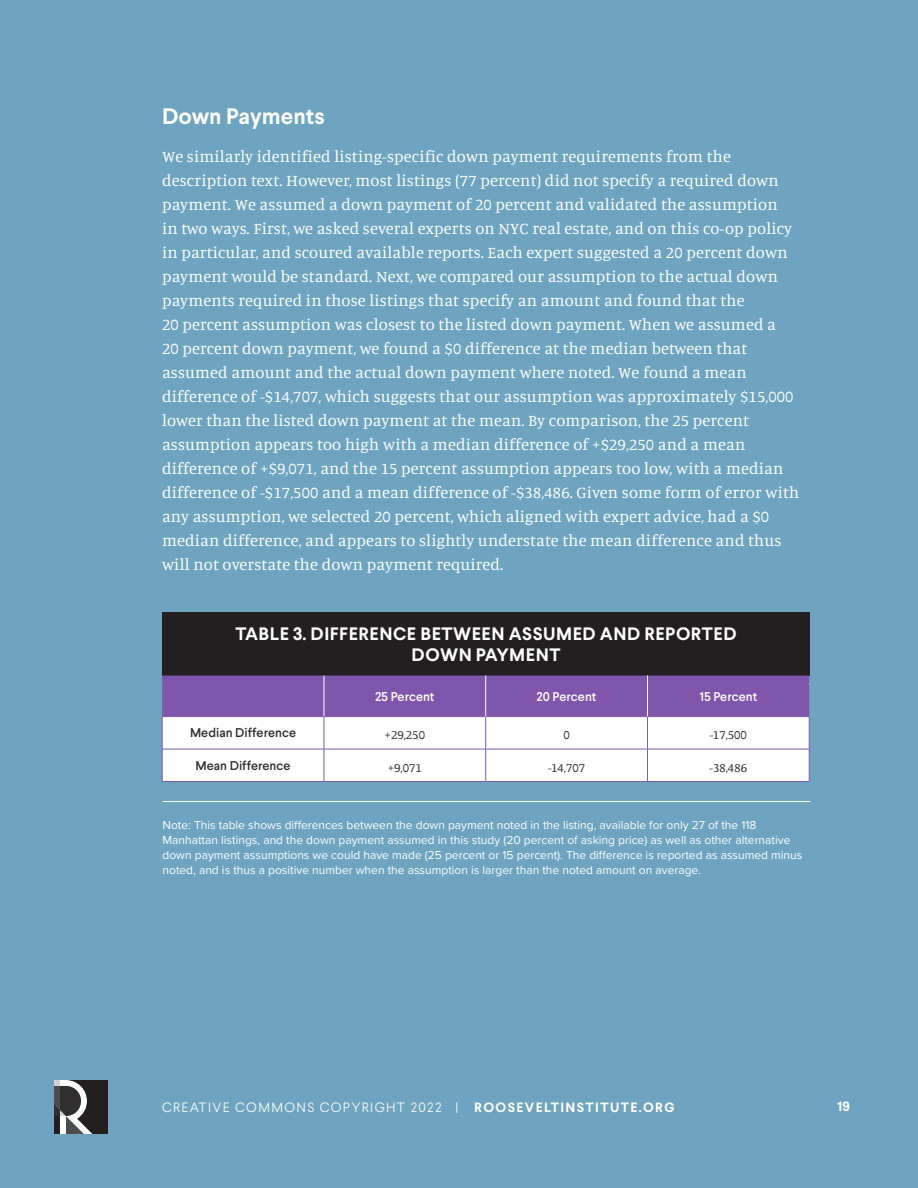
<style>
.page{position:relative;width:918px;height:1188px;background:#6ea4bf}
.page>*{position:absolute;margin:0;border:0;box-sizing:border-box;transform-origin:0 0}
.Header_3{font:700 22.5px "Larsseit";color:#fff}
.t1{font:700 18px/21px "Larsseit";letter-spacing:.03em;color:#fff;text-align:center}
.Body_Text_1{font:16.5px/24px "Manuale";letter-spacing:.01em;color:#fff}
.t2{font:300 13.5px "Larsseit";letter-spacing:.1em;color:#fff}
.t3{font:700 13.5px "Larsseit";color:#fff}
.t4{font:12.75px "Manuale";color:#2d2b2d}
.t5{font:500 12.75px "Larsseit";color:#2d2b2d}
.t6{font:500 12.75px "Larsseit";color:#fff}
.Source_Caption{font:12px/15px "Proxima Nova";color:#fff}
.s1{font-weight:700}
</style>
<div class="page">
<hr style="left:162px;top:684px;width:648px;height:1px;background:#fff">
<div style="left:162px;top:612px;width:647px;height:64px;background:#231f20"></div>
<svg style="left:162px;top:676px;width:647px;height:105px;background:#ccbcde"></svg>
<hr style="left:162px;top:717px;width:1px;height:32px;background:#8056ac">
<hr style="left:162px;top:749px;width:1px;height:32px;background:#8056ac">
<hr style="left:162px;top:716px;width:162px;height:1px;background:#8056ac">
<hr style="left:324px;top:716px;width:162px;height:1px;background:#8056ac">
<hr style="left:486px;top:716px;width:161px;height:1px;background:#8056ac">
<hr style="left:647px;top:716px;width:162px;height:1px;background:#8056ac">
<hr style="left:324px;top:717px;width:1px;height:32px;background:#8056ac">
<hr style="left:485px;top:717px;width:1px;height:32px;background:#8056ac">
<hr style="left:647px;top:717px;width:1px;height:32px;background:#8056ac">
<hr style="left:809px;top:717px;width:1px;height:32px;background:#8056ac">
<hr style="left:324px;top:749px;width:1px;height:32px;background:#8056ac">
<hr style="left:485px;top:749px;width:1px;height:32px;background:#8056ac">
<hr style="left:647px;top:749px;width:1px;height:32px;background:#8056ac">
<hr style="left:809px;top:749px;width:1px;height:32px;background:#8056ac">
<hr style="left:162px;top:749px;width:162px;height:1px;background:#8056ac">
<hr style="left:324px;top:749px;width:162px;height:1px;background:#8056ac">
<hr style="left:486px;top:749px;width:161px;height:1px;background:#8056ac">
<hr style="left:647px;top:749px;width:162px;height:1px;background:#8056ac">
<hr style="left:162px;top:781px;width:162px;height:1px;background:#8056ac">
<hr style="left:324px;top:781px;width:162px;height:1px;background:#8056ac">
<hr style="left:486px;top:781px;width:161px;height:1px;background:#8056ac">
<hr style="left:647px;top:781px;width:162px;height:1px;background:#8056ac">
<hr style="left:485px;top:676px;width:1px;height:40px;background:#fff">
<hr style="left:647px;top:676px;width:1px;height:40px;background:#fff">
<hr style="left:324px;top:676px;width:1px;height:40px;background:#fff">
<svg style="left:54px;top:1080px;width:54px;height:54px;background:#575657"></svg>
<hr style="left:163px;top:801px;width:648px;height:1px;background:#fff">
<p class="Header_3" style="left:162px;top:102px;width:164px">Down Payments</p>
<p class="Body_Text_1" style="left:162px;top:144px;width:639px">We similarly identified listing-specific down payment requirements from the description text. However, most listings (77 percent) did not specify a required down payment. We assumed a down payment of 20 percent and validated the assumption<br>in two ways. First, we asked several experts on NYC real estate, and on this co-op policy in particular, and scoured available reports. Each expert suggested a 20 percent down payment would be standard. Next, we compared our assumption to the actual down payments required in those listings that specify an amount and found that the<br>20 percent assumption was closest to the listed down payment. When we assumed a<br>20 percent down payment, we found a $0 difference at the median between that assumed amount and the actual down payment where noted. We found a mean difference of -$14,707, which suggests that our assumption was approximately $15,000 lower than the listed down payment at the mean. By comparison, the 25 percent assumption appears too high with a median difference of +$29,250 and a mean difference of +$9,071, and the 15 percent assumption appears too low, with a median difference of -$17,500 and a mean difference of -$38,486. Given some form of error with any assumption, we selected 20 percent, which aligned with expert advice, had a $0 median difference, and appears to slightly understate the mean difference and thus will not overstate the down payment required.</p>
<p class="t1" style="left:235px;top:623px;width:503px">TABLE 3. DIFFERENCE BETWEEN ASSUMED AND REPORTED<br>DOWN PAYMENT</p>
<p class="t6" style="left:375px;top:688px;width:61px">25 Percent</p>
<p class="t6" style="left:537px;top:688px;width:61px">20 Percent</p>
<p class="t6" style="left:699px;top:688px;width:59px">15 Percent</p>
<p class="t5" style="left:190px;top:725px;width:107px">Median Difference</p>
<p class="t4" style="left:385px;top:727px;width:42px">+29,250</p>
<p class="t4" style="left:563px;top:727px;width:8px">0</p>
<p class="t4" style="left:710px;top:727px;width:39px">-17,500</p>
<p class="t5" style="left:196px;top:757px;width:96px">Mean Difference</p>
<p class="t4" style="left:388px;top:759px;width:36px">+9,071</p>
<p class="t4" style="left:548px;top:759px;width:39px">-14,707</p>
<p class="t4" style="left:710px;top:759px;width:39px">-38,486</p>
<p class="Source_Caption" style="left:163px;top:817px;width:641px">Note: This table shows differences between the down payment noted in the listing, available for only 27 of the 118<br>Manhattan listings, and the down payment assumed in this study (20 percent of asking price) as well as other alternative down payment assumptions we could have made (25 percent or 15 percent). The difference is reported as assumed minus noted, and is thus a positive number when the assumption is larger than the noted amount on average.</p>
<p class="t2" style="left:162px;top:1098px;width:514px">CREATIVE COMMONS COPYRIGHT 2022 | <span class="s1">ROOSEVELTINSTITUTE.ORG</span></p>
<p class="t3" style="left:837px;top:1098px;width:15px">19</p>
</div>
